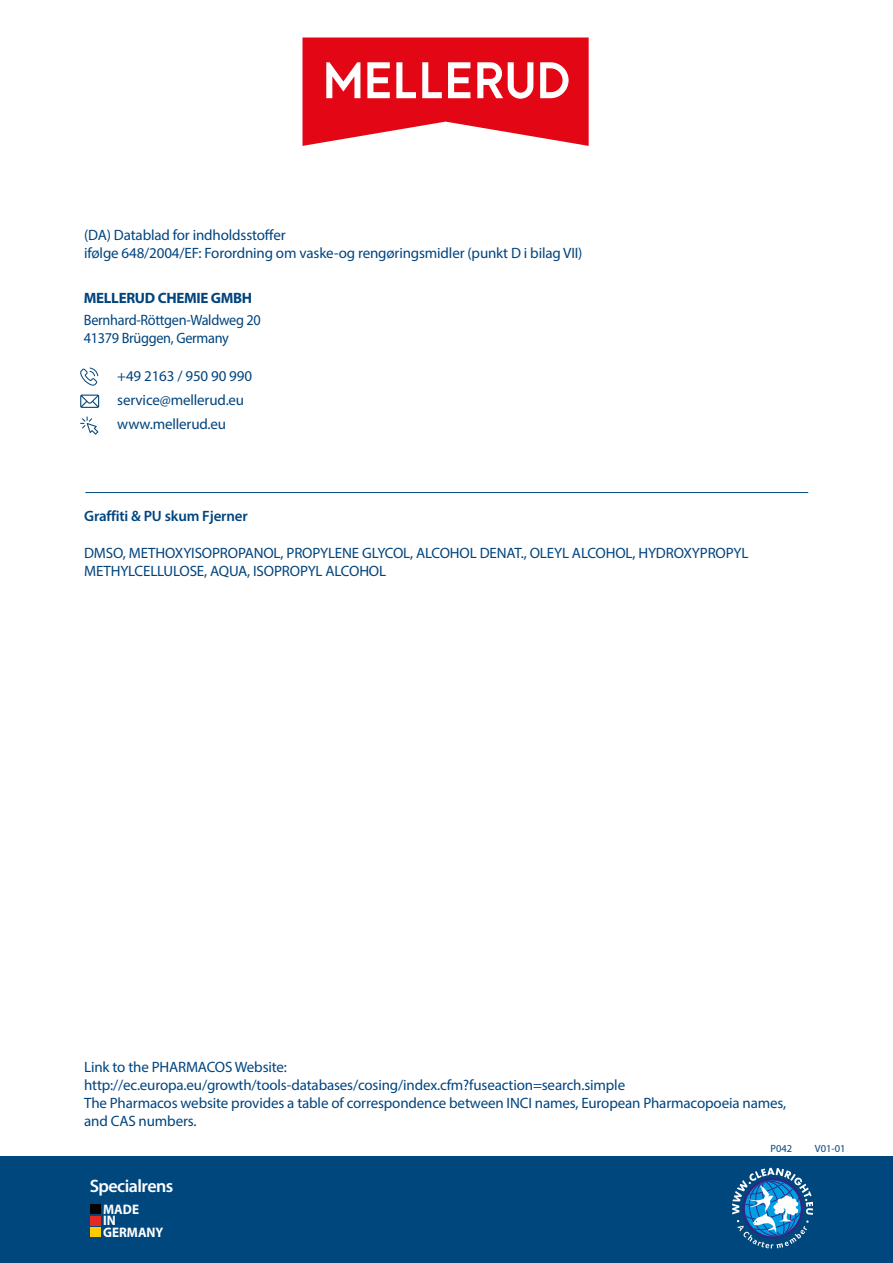
<style>
.page{position:relative;width:893px;height:1263px;background:#fff}
.page>*{position:absolute;margin:0;border:0;box-sizing:border-box;transform-origin:0 0}
.t1{font:600 18px "Myriad Pro";letter-spacing:-.03em;color:#fff}
.t2{font:15px/18px "Myriad Pro";letter-spacing:-.01em;color:#00447e}
.t3{font:15px/18px "Myriad Pro";letter-spacing:-.01em;color:#00447e;scale:.95 1}
.t4{font:600 15px "Myriad Pro";letter-spacing:-.01em;color:#00447e}
.t5{font:700 15px "Myriad Pro";letter-spacing:-.02em;color:#00447e}
.t6{font:700 13.8px/11.7px "Myriad Pro";color:#fff;scale:.95 1}
.t7{font:10.5px "Myriad Pro";color:#00447e}
</style>
<div class="page">
<div style="left:0;top:1157px;width:893px;height:106px;background:#00477e"></div>
<hr style="left:85px;top:492px;width:723px;height:1px;background:#00477e">
<div style="left:90px;top:1204px;width:10px;height:9px;background:#020203"></div>
<div style="left:90px;top:1216px;width:10px;height:9px;background:#e52822"></div>
<div style="left:90px;top:1227px;width:10px;height:10px;background:#feca00"></div>
<svg style="left:302px;top:37px;width:287px;height:109px"></svg>
<svg style="left:732px;top:1168px;width:81px;height:80px"></svg>
<svg style="left:80px;top:368px;width:18px;height:18px"></svg>
<svg style="left:80px;top:395px;width:19px;height:13px"></svg>
<svg style="left:80px;top:416px;width:18px;height:19px"></svg>
<p class="t2" style="left:84px;top:226px;width:500px">(DA) Datablad for indholdsstoffer<br>ifølge 648/2004/EF: Forordning om vaske-og rengøringsmidler (punkt D i bilag VII)</p>
<p class="t5" style="left:84px;top:288px;width:170px">MELLERUD CHEMIE GMBH</p>
<p class="t3" style="left:84px;top:311px;width:188px">Bernhard-Röttgen-Waldweg 20<br>41379 Brüggen, Germany</p>
<p class="t2" style="left:117px;top:364px;width:136px;line-height:24px">+49 2163 / 950 90 990 service@mellerud.eu www.mellerud.eu</p>
<p class="t4" style="left:84px;top:507px;width:165px">Graffiti &amp; PU skum Fjerner</p>
<p class="t2" style="left:84px;top:543px;width:666px">DMSO, METHOXYISOPROPANOL, PROPYLENE GLYCOL, ALCOHOL DENAT., OLEYL ALCOHOL, HYDROXYPROPYL<br>METHYLCELLULOSE, AQUA, ISOPROPYL ALCOHOL</p>
<p class="t2" style="left:84px;top:1058px;width:704px">Link to the PHARMACOS Website: http://ec.europa.eu/growth/tools-databases/cosing/index.cfm?fuseaction=search.simple<br>The Pharmacos website provides a table of correspondence between INCI names, European Pharmacopoeia names, and CAS numbers.</p>
<p class="t1" style="left:90px;top:1174px;width:85px">Specialrens</p>
<p class="t6" style="left:103px;top:1203px;width:65px">MADE<br>IN<br>GERMANY</p>
<p class="t7" style="left:770px;top:1141px;width:23px">P042</p>
<p class="t7" style="left:815px;top:1141px;width:32px">V01-01</p>
</div>
